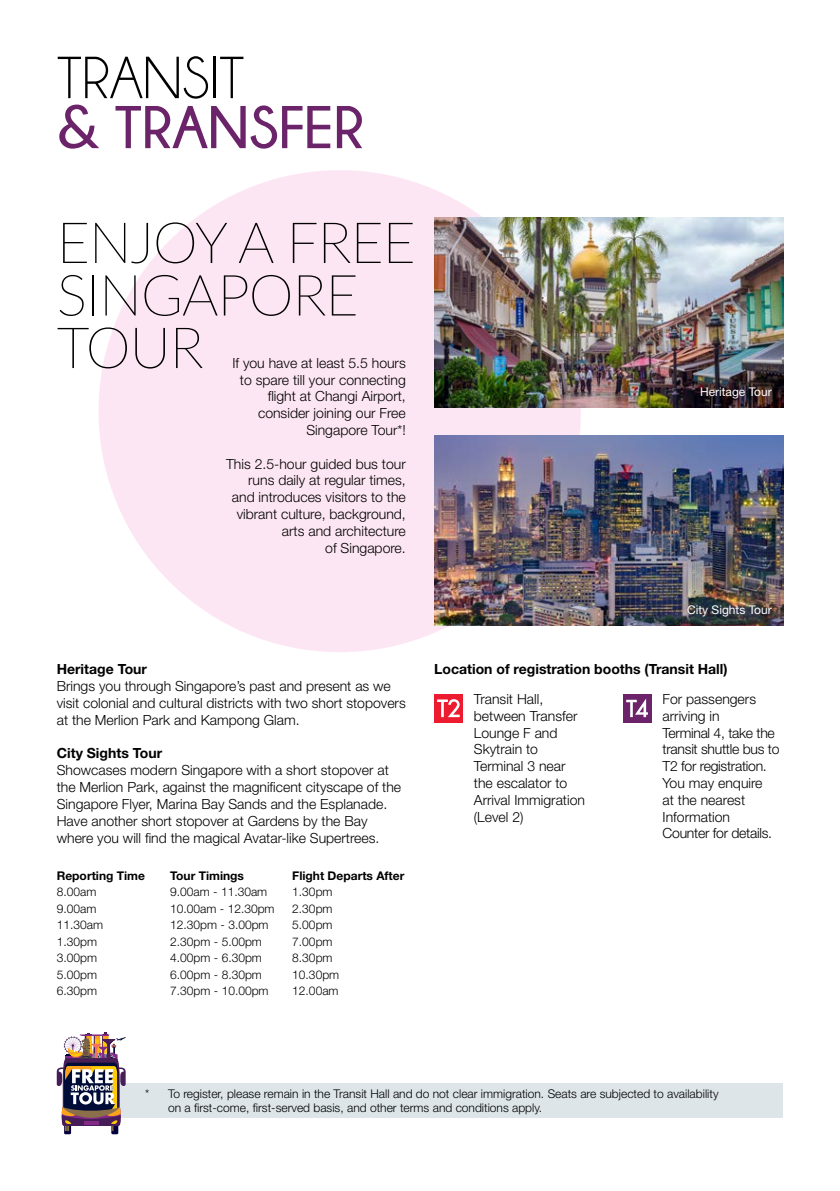
<style>
.page{position:relative;width:840px;height:1191px;background:#fff}
.page>*{position:absolute;margin:0;border:0;box-sizing:border-box;transform-origin:0 0}
.t1{font:700 60px/50px "Champagne&Limousines";color:#6b236a}
.t2{font:100 57px/52.4px "Lato";letter-spacing:-.02em;color:#000}
.t3{font:300 14px/16.8px "Helvetica Neue LT Std";color:#000}
.t4{font:300 14px/16.8px "Helvetica Neue LT Std";letter-spacing:-.02em;color:#000}
.t5{font:700 14px "Helvetica Neue LT Std";color:#000}
.t6{font:300 12px/14.4px "Helvetica Neue LT Std";color:#000}
.t7{font:700 12px "Helvetica Neue LT Std";color:#000}
.t8{font:12px "Helvetica Neue LT Std";color:#fff}
.s1{font-weight:400;color:#000}
.s2{font-family:"Lato";font-weight:500}
</style>
<div class="page">
<div style="left:98px;top:170px;width:482px;height:482px;background:#fde6f3;border-radius:50%"></div>
<div style="left:105px;top:1083px;width:677px;height:34px;background:#dde5e9"></div>
<svg style="left:64px;top:1123px;width:7px;height:11px"></svg>
<div style="left:111px;top:1123px;width:7px;height:11px;background:#00003e"></div>
<img style="left:57px;top:1032px;width:69px;height:99px">
<img style="left:434px;top:217px;width:348px;height:190px">
<img style="left:434px;top:435px;width:348px;height:190px">
<div style="left:434px;top:694px;width:28px;height:28px;background:#ed1b2f"></div>
<svg style="left:437px;top:699px;width:22px;height:18px"></svg>
<div style="left:622px;top:694px;width:29px;height:28px;background:#6b236a"></div>
<svg style="left:626px;top:698px;width:21px;height:19px"></svg>
<h1 class="t1" style="left:57px;top:52px;width:309px"><span class="s1">TRANSIT<br></span><span class="s2">&amp;</span> TRANSFER</h1>
<h2 class="t2" style="left:57px;top:214px;width:360px">ENJOY A FREE<br>SINGAPORE<br>TOUR</h2>
<p class="t3" style="left:232px;top:354px;width:175px;text-align:right">If you have at least 5.5 hours to spare till your connecting flight at Changi Airport, consider joining our Free<br>Singapore Tour*!</p>
<p class="t3" style="left:226px;top:455px;width:181px;text-align:right">This 2.5-hour guided bus tour runs daily at regular times, and introduces visitors to the vibrant culture, background, arts and architecture<br>of Singapore.</p>
<p class="t5" style="left:57px;top:661px;width:92px">Heritage Tour</p>
<p class="t3" style="left:57px;top:677px;width:350px">Brings you through Singapore’s past and present as we visit colonial and cultural districts with two short stopovers at the Merlion Park and Kampong Glam.</p>
<p class="t5" style="left:57px;top:745px;width:107px">City Sights Tour</p>
<p class="t3" style="left:57px;top:761px;width:346px">Showcases modern Singapore with a short stopover at the Merlion Park, against the magnificent cityscape of the Singapore Flyer, Marina Bay Sands and the Esplanade.<br>Have another short stopover at Gardens by the Bay where you will find the magical Avatar-like Supertrees.</p>
<p class="t7" style="left:57px;top:868px;width:90px">Reporting Time</p>
<p class="t7" style="left:170px;top:868px;width:75px">Tour Timings</p>
<p class="t7" style="left:292px;top:868px;width:113px">Flight Departs After</p>
<p class="t6" style="left:57px;top:884px;width:41px">8.00am</p>
<p class="t6" style="left:170px;top:884px;width:98px">9.00am - 11.30am</p>
<p class="t6" style="left:292px;top:884px;width:42px">1.30pm</p>
<p class="t6" style="left:57px;top:901px;width:41px">9.00am</p>
<p class="t6" style="left:170px;top:901px;width:106px">10.00am - 12.30pm</p>
<p class="t6" style="left:292px;top:901px;width:42px">2.30pm</p>
<p class="t6" style="left:57px;top:917px;width:48px">11.30am</p>
<p class="t6" style="left:170px;top:917px;width:100px">12.30pm - 3.00pm</p>
<p class="t6" style="left:292px;top:917px;width:42px">5.00pm</p>
<p class="t6" style="left:57px;top:934px;width:42px">1.30pm</p>
<p class="t6" style="left:170px;top:934px;width:93px">2.30pm - 5.00pm</p>
<p class="t6" style="left:292px;top:934px;width:42px">7.00pm</p>
<p class="t6" style="left:57px;top:950px;width:42px">3.00pm</p>
<p class="t6" style="left:170px;top:950px;width:93px">4.00pm - 6.30pm</p>
<p class="t6" style="left:292px;top:950px;width:42px">8.30pm</p>
<p class="t6" style="left:57px;top:967px;width:42px">5.00pm</p>
<p class="t6" style="left:170px;top:967px;width:93px">6.00pm - 8.30pm</p>
<p class="t6" style="left:292px;top:967px;width:48px">10.30pm</p>
<p class="t6" style="left:57px;top:983px;width:42px">6.30pm</p>
<p class="t6" style="left:170px;top:983px;width:100px">7.30pm - 10.00pm</p>
<p class="t6" style="left:292px;top:983px;width:48px">12.00am</p>
<p class="t8" style="left:699px;top:384px;width:73px">Heritage Tour</p>
<p class="t8" style="left:686px;top:603px;width:86px">City Sights Tour</p>
<p class="t5" style="left:434px;top:661px;width:295px">Location of registration booths (Transit Hall)</p>
<p class="t4" style="left:662px;top:690px;width:118px">For passengers arriving in<br>Terminal 4, take the transit shuttle bus to<br>T2 for registration.<br>You may enquire<br>at the nearest<br>Information<br>Counter for details.</p>
<p class="t3" style="left:473px;top:690px;width:112px">Transit Hall, between Transfer<br>Lounge F and<br>Skytrain to<br>Terminal 3 near the escalator to<br>Arrival Immigration (Level 2)</p>
<p class="t6" style="left:168px;top:1085px;width:551px;text-indent:-23px">* To register, please remain in the Transit Hall and do not clear immigration. Seats are subjected to availability on a first-come, first-served basis, and other terms and conditions apply.</p>
</div>
